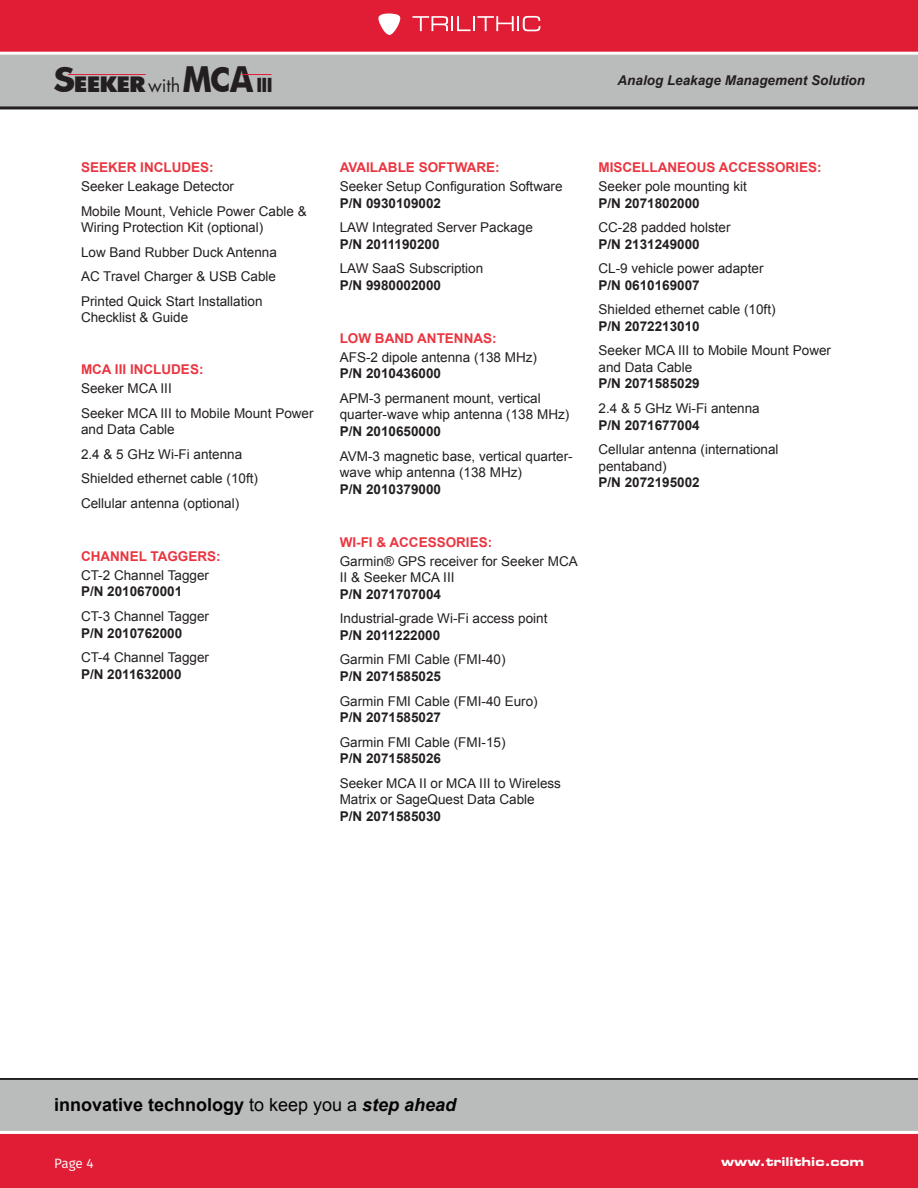
<style>
.page{position:relative;width:918px;height:1188px;background:#fff}
.page>*{position:absolute;margin:0;border:0;box-sizing:border-box;transform-origin:0 0}
.t1{font:900 21.6px "Futura BT";color:#231f20;scale:1.05 1}
.t2{font:700 18px "Arial";color:#040503}
.Bulleted_List{font:13.5px/16.5px "Arial";color:#231f20}
.Bulleted_List_Headin{font:700 13.5px "Arial";color:#ea3641}
.t3{font:italic 700 13.5px "Arial";color:#231f20}
.Body_Text_-_Left{font:13.5px "Fira Sans";color:#fff}
.t4{font:700 expanded 12px "Square 721 BT";color:#fff}
.s1{font-weight:700;font-size:34.2px}
.s2{font-family:"Futura";font-weight:400;font-size:18.15px}
.s3{font-weight:700;font-size:35.85px}
.s4{font-weight:700;font-size:19.65px}
.s5{font-weight:700}
.s6{font-weight:400}
.s7{font-style:italic}
</style>
<div class="page">
<div style="left:0;top:0;width:918px;height:54px;background:#e11d36"></div>
<div style="left:0;top:54px;width:918px;height:54px;background:#babbbb"></div>
<hr style="left:0;top:52px;width:918px;height:3px;background:#fff">
<hr style="left:0;top:106px;width:918px;height:3px;background:#231f20">
<svg style="left:412px;top:16px;width:128px;height:15px"></svg>
<svg style="left:378px;top:13px;width:23px;height:22px"></svg>
<div style="left:0;top:1132px;width:918px;height:56px;background:#e11d36"></div>
<div style="left:0;top:1078px;width:918px;height:54px;background:#babbbb"></div>
<hr style="left:0;top:1131px;width:918px;height:3px;background:#fff">
<hr style="left:0;top:1078px;width:918px;height:2px;background:#231f20">
<hr style="left:68px;top:74px;width:78px;height:1px;background:#e11d36">
<svg style="left:242px;top:74px;width:29px;height:1px"></svg>
<h1 class="t1" style="left:53px;top:71px;width:211px"><span class="s1">S</span>EEK ER<span class="s2">with</span><span class="s3">M</span><span class="s1">C</span><span class="s3">A</span> <span class="s4">III</span></h1>
<p class="t3" style="left:618px;top:71px;width:249px">Analog Leakage Management Solution</p>
<p class="Bulleted_List_Headin" style="left:81px;top:158px;width:134px">SEEKER INCLUDES:</p>
<p class="Bulleted_List" style="left:81px;top:178px;width:155px">Seeker Leakage Detector</p>
<p class="Bulleted_List" style="left:81px;top:203px;width:227px">Mobile Mount, Vehicle Power Cable &amp;<br>Wiring Protection Kit (optional)</p>
<p class="Bulleted_List" style="left:81px;top:244px;width:197px">Low Band Rubber Duck Antenna</p>
<p class="Bulleted_List" style="left:81px;top:268px;width:197px">AC Travel Charger &amp; USB Cable</p>
<p class="Bulleted_List" style="left:81px;top:293px;width:183px">Printed Quick Start Installation<br>Checklist &amp; Guide</p>
<p class="Bulleted_List_Headin" style="left:81px;top:360px;width:124px">MCA III INCLUDES:</p>
<p class="Bulleted_List" style="left:81px;top:380px;width:92px">Seeker MCA III</p>
<p class="Bulleted_List" style="left:81px;top:404px;width:234px">Seeker MCA III to Mobile Mount Power and Data Cable</p>
<p class="Bulleted_List" style="left:81px;top:446px;width:163px">2.4 &amp; 5 GHz Wi-Fi antenna</p>
<p class="Bulleted_List" style="left:81px;top:470px;width:179px">Shielded ethernet cable (10ft)</p>
<p class="Bulleted_List" style="left:81px;top:495px;width:160px">Cellular antenna (optional)</p>
<p class="Bulleted_List_Headin" style="left:81px;top:547px;width:141px">CHANNEL TAGGERS:</p>
<p class="Bulleted_List" style="left:81px;top:567px;width:130px">CT-2 Channel Tagger<br><span class="s5">P/N 2010670001</span></p>
<p class="Bulleted_List" style="left:81px;top:608px;width:130px">CT-3 Channel Tagger<br><span class="s5">P/N 2010762000</span></p>
<p class="Bulleted_List" style="left:81px;top:649px;width:130px">CT-4 Channel Tagger<br><span class="s5">P/N 2011632000</span></p>
<p class="Bulleted_List_Headin" style="left:340px;top:158px;width:161px">AVAILABLE SOFTWARE:</p>
<p class="Bulleted_List" style="left:340px;top:178px;width:224px">Seeker Setup Configuration Software<br><span class="s5">P/N 0930109002</span></p>
<p class="Bulleted_List" style="left:340px;top:219px;width:195px">LAW Integrated Server Package<br><span class="s5">P/N 2011190200</span></p>
<p class="Bulleted_List" style="left:340px;top:260px;width:145px">LAW SaaS Subscription<br><span class="s5">P/N 9980002000</span></p>
<p class="Bulleted_List_Headin" style="left:340px;top:329px;width:158px">LOW BAND ANTENNAS:</p>
<p class="Bulleted_List" style="left:340px;top:349px;width:199px">AFS-2 dipole antenna (138 MHz)<br><span class="s5">P/N 2010436000</span></p>
<p class="Bulleted_List" style="left:340px;top:390px;width:231px">APM-3 permanent mount, vertical quarter-wave whip antenna (138 MHz)<br><span class="s5">P/N 2010650000</span></p>
<p class="Bulleted_List" style="left:340px;top:448px;width:235px">AVM-3 magnetic base, vertical quarter&shy;wave whip antenna (138 MHz)<br><span class="s5">P/N 2010379000</span></p>
<p class="Bulleted_List_Headin" style="left:340px;top:532px;width:154px">WI-FI &amp; ACCESSORIES:</p>
<p class="Bulleted_List" style="left:340px;top:553px;width:240px">Garmin® GPS receiver for Seeker MCA<br>II &amp; Seeker MCA III<br><span class="s5">P/N 2071707004</span></p>
<p class="Bulleted_List" style="left:340px;top:610px;width:209px">Industrial-grade Wi-Fi access point<br><span class="s5">P/N 2011222000</span></p>
<p class="Bulleted_List" style="left:340px;top:651px;width:167px">Garmin FMI Cable (FMI-40)<br><span class="s5">P/N 2071585025</span></p>
<p class="Bulleted_List" style="left:340px;top:692px;width:200px">Garmin FMI Cable (FMI-40 Euro)<br><span class="s5">P/N 2071585027</span></p>
<p class="Bulleted_List" style="left:340px;top:734px;width:167px">Garmin FMI Cable (FMI-15)<br><span class="s5">P/N 2071585026</span></p>
<p class="Bulleted_List" style="left:340px;top:775px;width:223px">Seeker MCA II or MCA III to Wireless<br>Matrix or SageQuest Data Cable<br><span class="s5">P/N 2071585030</span></p>
<p class="Bulleted_List_Headin" style="left:598px;top:158px;width:225px">MISCELLANEOUS ACCESSORIES:</p>
<p class="Bulleted_List" style="left:598px;top:178px;width:150px">Seeker pole mounting kit<br><span class="s5">P/N 2071802000</span></p>
<p class="Bulleted_List" style="left:598px;top:219px;width:134px">CC-28 padded holster<br><span class="s5">P/N 2131249000</span></p>
<p class="Bulleted_List" style="left:598px;top:260px;width:167px">CL-9 vehicle power adapter<br><span class="s5">P/N 0610169007</span></p>
<p class="Bulleted_List" style="left:598px;top:301px;width:179px">Shielded ethernet cable (10ft)<br><span class="s5">P/N 2072213010</span></p>
<p class="Bulleted_List" style="left:598px;top:342px;width:234px">Seeker MCA III to Mobile Mount Power and Data Cable<br><span class="s5">P/N 2071585029</span></p>
<p class="Bulleted_List" style="left:598px;top:400px;width:163px">2.4 &amp; 5 GHz Wi-Fi antenna<br><span class="s5">P/N 2071677004</span></p>
<p class="Bulleted_List" style="left:598px;top:441px;width:182px">Cellular antenna (international pentaband)<br><span class="s5">P/N 2072195002</span></p>
<h2 class="t2" style="left:54px;top:1093px;width:404px">innovative technology <span class="s6">to keep you a</span> <span class="s7">step ahead</span></h2>
<p class="Body_Text_-_Left" style="left:54px;top:1154px;width:41px">Page 4</p>
<p class="t4" style="left:721px;top:1155px;width:145px">www.trilithic.com</p>
</div>
